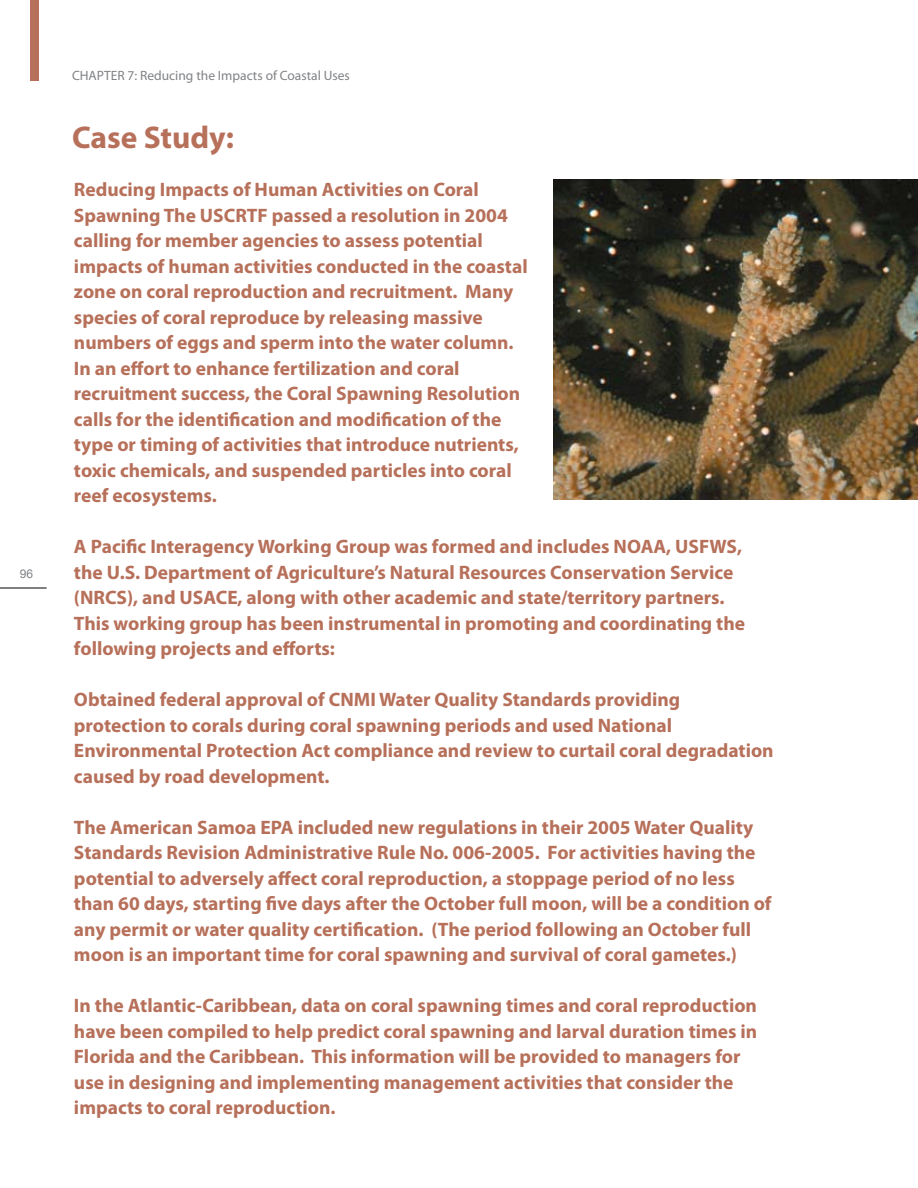
<style>
.page{position:relative;width:918px;height:1188px;background:#fff}
.page>*{position:absolute;margin:0;border:0;box-sizing:border-box;transform-origin:0 0}
.t1{font:700 31.5px "Myriad Pro";color:#b7705a}
.t2{font:700 19.5px/25.5px "Myriad Pro";color:#b7705a}
.t3{font:13.5px "Myriad Pro";color:#808285}
.t4{font:12px "Arial";color:#808285}
</style>
<div class="page">
<hr style="left:0;top:588px;width:47px;height:1px;background:#000">
<div style="left:30px;top:0;width:8px;height:81px;background:#b7705a"></div>
<img style="left:554px;top:180px;width:364px;height:319px">
<p class="t4" style="left:20px;top:567px;width:15px">96</p>
<p class="t3" style="left:72px;top:67px;width:279px">CHAPTER 7: Reducing the Impacts of Coastal Uses</p>
<h1 class="t1" style="left:72px;top:117px;width:164px">Case Study:</h1>
<p class="t2" style="left:74px;top:176px;width:455px">Reducing Impacts of Human Activities on Coral Spawning The USCRTF passed a resolution in 2004 calling for member agencies to assess potential impacts of human activities conducted in the coastal zone on coral reproduction and recruitment. Many species of coral reproduce by releasing massive numbers of eggs and sperm into the water column.<br>In an effort to enhance fertilization and coral recruitment success, the Coral Spawning Resolution calls for the identification and modification of the type or timing of activities that introduce nutrients, toxic chemicals, and suspended particles into coral reef ecosystems.</p>
<h3 class="t2" style="left:74px;top:533px;width:673px">A Pacific Interagency Working Group was formed and includes NOAA, USFWS, the U.S. Department of Agriculture’s Natural Resources Conservation Service (NRCS), and USACE, along with other academic and state/territory partners.<br>This working group has been instrumental in promoting and coordinating the following projects and efforts:</h3>
<p class="t2" style="left:74px;top:686px;width:701px">Obtained federal approval of CNMI Water Quality Standards providing protection to corals during coral spawning periods and used National Environmental Protection Act compliance and review to curtail coral degradation caused by road development.</p>
<p class="t2" style="left:74px;top:814px;width:699px">The American Samoa EPA included new regulations in their 2005 Water Quality Standards Revision Administrative Rule No. 006-2005. For activities having the potential to adversely affect coral reproduction, a stoppage period of no less than 60 days, starting five days after the October full moon, will be a condition of any permit or water quality certification. (The period following an October full moon is an important time for coral spawning and survival of coral gametes.)</p>
<h3 class="t2" style="left:74px;top:992px;width:685px">In the Atlantic-Caribbean, data on coral spawning times and coral reproduction have been compiled to help predict coral spawning and larval duration times in Florida and the Caribbean. This information will be provided to managers for use in designing and implementing management activities that consider the impacts to coral reproduction.</h3>
</div>
